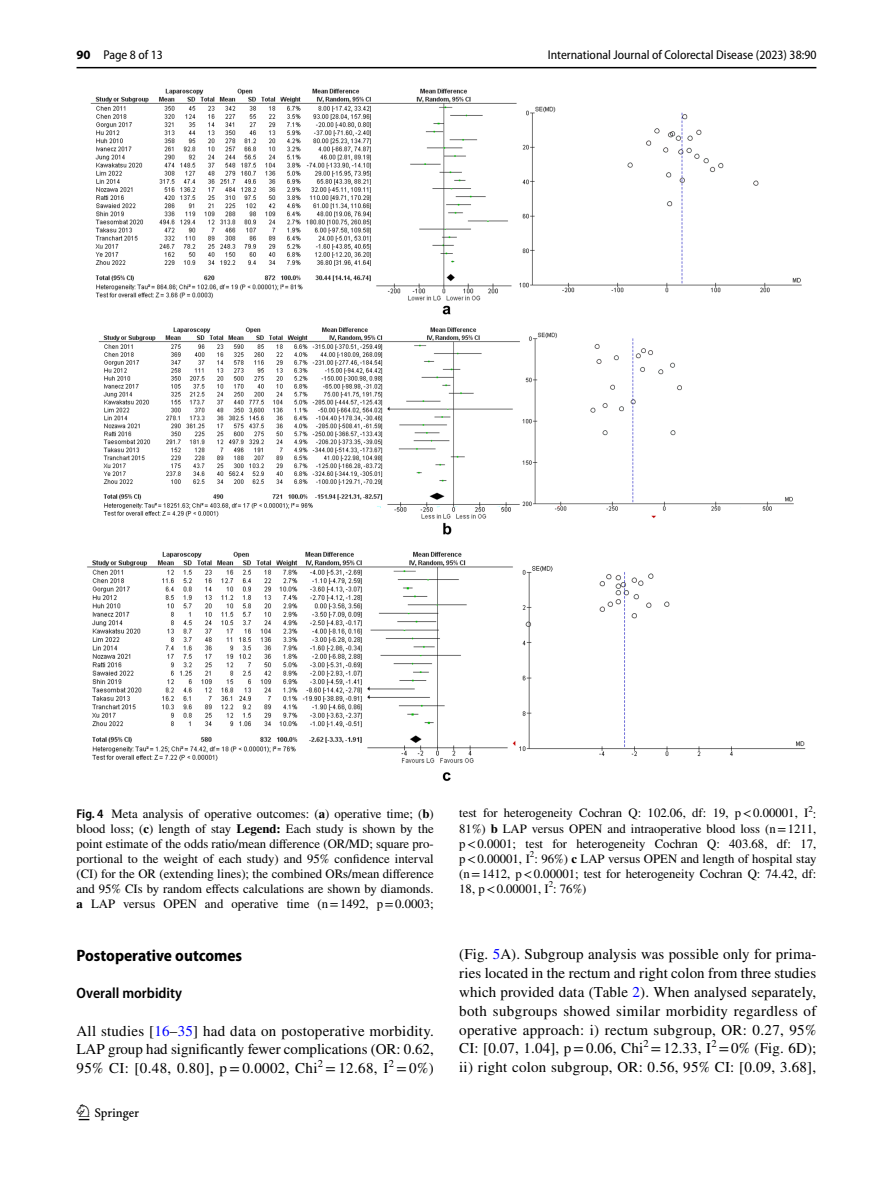
<style>
.page{position:relative;width:893px;height:1187px;background:#fff}
.page>*{position:absolute;margin:0;border:0;box-sizing:border-box;transform-origin:0 0}
.t1{font:22.5px "Springnew Regular 2";color:#000}
.t2{font:700 semi-condensed 16.5px "Myriad Pro";color:#000}
.t3{font:15px/18.8px "STIX";letter-spacing:.01em;color:#000;text-align:justify}
.t4{font:600 semi-condensed 15px "Myriad Pro";color:#000}
.t5{font:12.75px/15px "STIX";color:#000;text-align:justify}
.t6{font:semi-condensed 12.75px "Myriad Pro";color:#000}
.s1{font-weight:700;font-stretch:normal}
.s2{font-family:"Myriad Pro";font-weight:600;font-stretch:semi-condensed}
.s3{font-weight:700}
.s4{color:#00f}
</style>
<div class="page">
<hr style="left:77px;top:67px;width:739px;height:1px;background:#000">
<img style="left:87px;top:88px;width:719px;height:693px">
<p class="t6" style="left:77px;top:48px;width:88px"><span class="s1">90</span> Page 8 of 13</p>
<p class="t6" style="left:548px;top:48px;width:270px">International Journal of Colorectal Disease (2023) 38:90</p>
<p class="t5" style="left:77px;top:806px;width:359px"><span class="s2">Fig. 4</span> Meta analysis of operative outcomes: (<span class="s3">a</span>) operative time; (<span class="s3">b</span>) blood loss; (<span class="s3">c</span>) length of stay <span class="s3">Legend:</span> Each study is shown by the point estimate of the odds ratio/mean difference (OR/MD; square pro&shy;portional to the weight of each study) and 95% confidence interval (CI) for the OR (extending lines); the combined ORs/mean difference and 95% CIs by random effects calculations are shown by diamonds. <span class="s3">a</span> LAP versus OPEN and operative time (n=1492, p=0.0003;</p>
<p class="t5" style="left:459px;top:806px;width:359px">test for heterogeneity Cochran Q: 102.06, df: 19, p&lt;0.00001, I<sup>2</sup>:<br>81%) <span class="s3">b</span> LAP versus OPEN and intraoperative blood loss (n=1211, p&lt;0.0001; test for heterogeneity Cochran Q: 403.68, df: 17, p&lt;0.00001, I<sup>2</sup>: 96%) <span class="s3">c</span> LAP versus OPEN and length of hospital stay (n=1412, p&lt;0.00001; test for heterogeneity Cochran Q: 74.42, df:<br>18, p&lt;0.00001, I<sup>2</sup>: 76%)</p>
<p class="t2" style="left:77px;top:945px;width:167px">Postoperative outcomes</p>
<p class="t4" style="left:77px;top:984px;width:107px">Overall morbidity</p>
<p class="t3" style="left:77px;top:1022px;width:359px">All studies [<span class="s4">16</span>–<span class="s4">35</span>] had data on postoperative morbidity.<br>LAP group had significantly fewer complications (OR: 0.62, 95% CI: [0.48, 0.80], p =0.0002, Chi<sup>2</sup> =12.68, I<sup>2</sup> =0%)</p>
<h1 class="t1" style="left:79px;top:1104px;width:62px">1 3</h1>
<p class="t3" style="left:459px;top:946px;width:359px">(Fig. <span class="s4">5</span>A). Subgroup analysis was possible only for prima&shy;ries located in the rectum and right colon from three studies which provided data (Table <span class="s4">2</span>). When analysed separately, both subgroups showed similar morbidity regardless of operative approach: i) rectum subgroup, OR: 0.27, 95% CI: [0.07, 1.04], p=0.06, Chi<sup>2</sup> =12.33, I<sup>2</sup> =0% (Fig. 6D); ii) right colon subgroup, OR: 0.56, 95% CI: [0.09, 3.68],</p>
</div>
